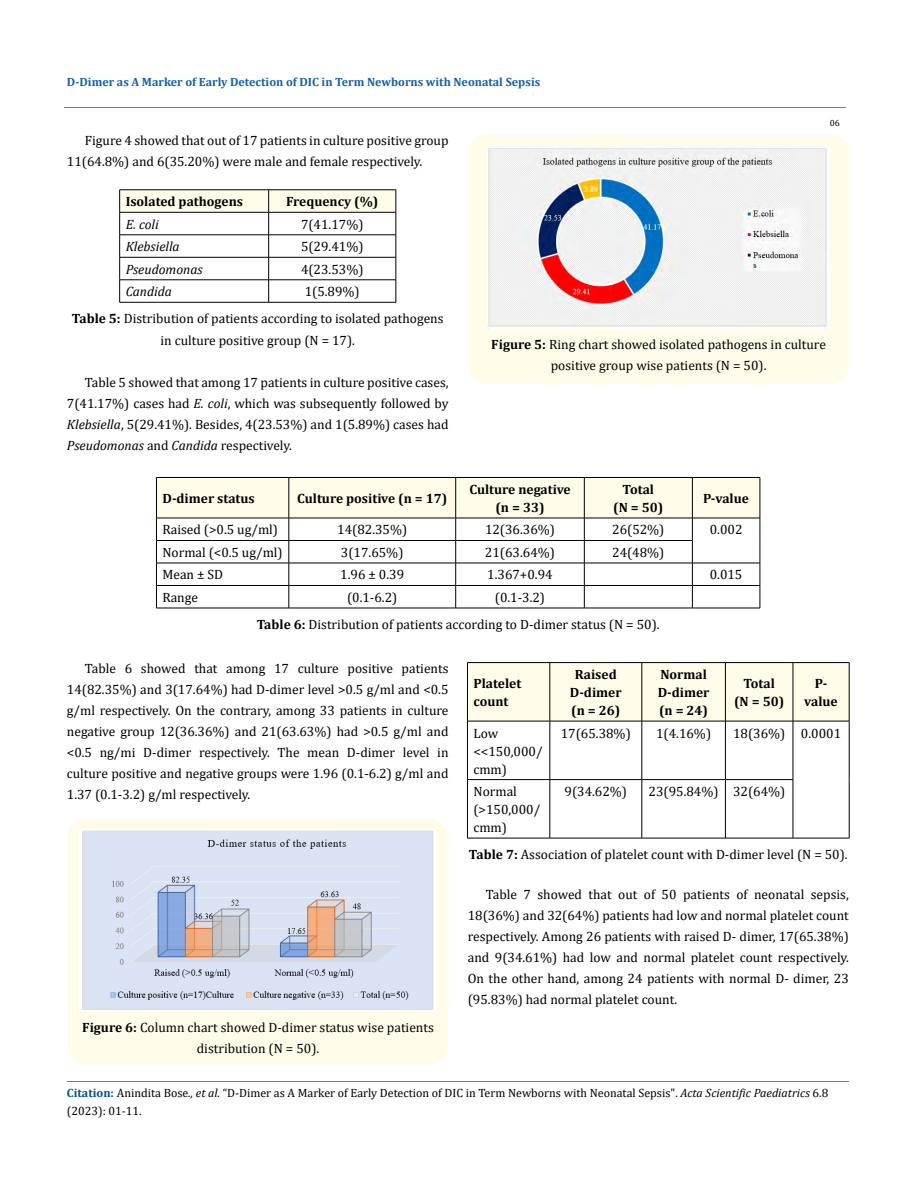
<style>
.page{position:relative;width:917px;height:1188px;background:#fff}
.page>*{position:absolute;margin:0;border:0;box-sizing:border-box;transform-origin:0 0}
.t1{font:13.5px/21px "Cambria";color:#000}
.t2{font:700 13.5px/18px "Cambria";color:#000;text-align:center}
.t3{font:italic 13.5px "Cambria";color:#000}
.t4{font:12px/18px "Cambria";color:#000}
.t5{font:700 12px "Cambria";color:#1560a6}
.t6{font:9px "Cambria";color:#000}
.s1{font-weight:700}
.s2{font-style:italic}
.s3{font-weight:700;color:#035089}
</style>
<div class="page">
<svg style="left:119px;top:190px;width:277px;height:112px"></svg>
<hr style="left:119px;top:302px;width:150px;height:1px;background:#000">
<hr style="left:269px;top:302px;width:127px;height:1px;background:#000">
<div style="left:468px;top:135px;width:380px;height:249px;background:#fffde9;border-radius:18px"></div>
<img style="left:487px;top:147px;width:342px;height:183px">
<svg style="left:156px;top:477px;width:604px;height:131px"></svg>
<hr style="left:156px;top:608px;width:133px;height:1px;background:#000">
<hr style="left:289px;top:608px;width:166px;height:1px;background:#000">
<hr style="left:455px;top:608px;width:129px;height:1px;background:#000">
<hr style="left:584px;top:608px;width:108px;height:1px;background:#000">
<hr style="left:692px;top:608px;width:68px;height:1px;background:#000">
<div style="left:67px;top:819px;width:381px;height:245px;background:#fffde9;border-radius:18px"></div>
<div style="left:468px;top:663px;width:380px;height:58px;background:#fffde9"></div>
<hr style="left:467px;top:662px;width:83px;height:1px;background:#000">
<hr style="left:467px;top:663px;width:1px;height:58px;background:#000">
<hr style="left:550px;top:662px;width:91px;height:1px;background:#000">
<hr style="left:549px;top:663px;width:1px;height:58px;background:#000">
<hr style="left:641px;top:662px;width:84px;height:1px;background:#000">
<hr style="left:641px;top:663px;width:1px;height:58px;background:#000">
<hr style="left:725px;top:662px;width:68px;height:1px;background:#000">
<hr style="left:725px;top:663px;width:1px;height:58px;background:#000">
<hr style="left:793px;top:662px;width:56px;height:1px;background:#000">
<hr style="left:792px;top:663px;width:1px;height:58px;background:#000">
<hr style="left:848px;top:663px;width:1px;height:58px;background:#000">
<hr style="left:467px;top:721px;width:83px;height:1px;background:#000">
<hr style="left:467px;top:721px;width:1px;height:58px;background:#000">
<hr style="left:550px;top:721px;width:91px;height:1px;background:#000">
<hr style="left:549px;top:721px;width:1px;height:58px;background:#000">
<hr style="left:641px;top:721px;width:84px;height:1px;background:#000">
<hr style="left:641px;top:721px;width:1px;height:58px;background:#000">
<hr style="left:725px;top:721px;width:68px;height:1px;background:#000">
<hr style="left:725px;top:721px;width:1px;height:58px;background:#000">
<hr style="left:793px;top:721px;width:56px;height:1px;background:#000">
<hr style="left:792px;top:721px;width:1px;height:58px;background:#000">
<hr style="left:848px;top:721px;width:1px;height:59px;background:#000">
<hr style="left:467px;top:779px;width:83px;height:1px;background:#000">
<hr style="left:467px;top:780px;width:1px;height:58px;background:#000">
<hr style="left:550px;top:779px;width:91px;height:1px;background:#000">
<hr style="left:549px;top:780px;width:1px;height:58px;background:#000">
<hr style="left:641px;top:779px;width:84px;height:1px;background:#000">
<hr style="left:641px;top:780px;width:1px;height:58px;background:#000">
<hr style="left:725px;top:779px;width:68px;height:1px;background:#000">
<hr style="left:725px;top:780px;width:1px;height:58px;background:#000">
<hr style="left:792px;top:780px;width:1px;height:58px;background:#000">
<hr style="left:848px;top:780px;width:1px;height:58px;background:#000">
<hr style="left:467px;top:838px;width:83px;height:1px;background:#000">
<hr style="left:550px;top:838px;width:91px;height:1px;background:#000">
<hr style="left:641px;top:838px;width:84px;height:1px;background:#000">
<hr style="left:725px;top:838px;width:68px;height:1px;background:#000">
<hr style="left:793px;top:838px;width:56px;height:1px;background:#000">
<hr style="left:64px;top:108px;width:781px;height:1px;background:#e05d1a">
<hr style="left:67px;top:1082px;width:781px;height:1px;background:#e05d1a">
<img style="left:80px;top:830px;width:356px;height:181px">
<p class="t5" style="left:67px;top:73px;width:475px">D-Dimer as A Marker of Early Detection of DIC in Term Newborns with Neonatal Sepsis</p>
<p class="t6" style="left:829px;top:118px;width:11px">06</p>
<p class="t1" style="left:67px;top:130px;width:383px;text-indent:18px">Figure 4 showed that out of 17 patients in culture positive group<br>11(64.8%) and 6(35.20%) were male and female respectively.</p>
<p class="t2" style="left:126px;top:192px;width:119px">Isolated pathogens</p>
<p class="t2" style="left:286px;top:192px;width:94px">Frequency (%)</p>
<p class="t3" style="left:126px;top:215px;width:35px">E. coli</p>
<p class="t1" style="left:301px;top:214px;width:64px">7(41.17%)</p>
<p class="t3" style="left:126px;top:237px;width:56px">Klebsiella</p>
<p class="t1" style="left:301px;top:236px;width:64px">5(29.41%)</p>
<p class="t3" style="left:126px;top:260px;width:79px">Pseudomonas</p>
<p class="t1" style="left:301px;top:259px;width:64px">4(23.53%)</p>
<p class="t3" style="left:126px;top:282px;width:48px">Candida</p>
<p class="t1" style="left:72px;top:278px;width:373px;line-height:27.2px;text-indent:233px">1(5.89%)<br><span class="s1">Table 5:</span> Distribution of patients according to isolated pathogens</p>
<p class="t1" style="left:160px;top:329px;width:196px">in culture positive group (N = 17).</p>
<p class="t1" style="left:67px;top:372px;width:383px;text-align:justify;text-indent:18px">Table 5 showed that among 17 patients in culture positive cases, 7(41.17%) cases had <span class="s2">E. coli</span>, which was subsequently followed by <span class="s2">Klebsiella</span>, 5(29.41%). Besides, 4(23.53%) and 1(5.89%) cases had <span class="s2">Pseudomonas</span> and <span class="s2">Candida</span> respectively.</p>
<p class="t1" style="left:491px;top:334px;width:336px;text-align:center"><span class="s1">Figure 5:</span> Ring chart showed isolated pathogens in culture positive group wise patients (N = 50).</p>
<p class="t2" style="left:162px;top:489px;width:94px">D-dimer status</p>
<p class="t2" style="left:297px;top:489px;width:152px">Culture positive (n = 17)</p>
<p class="t2" style="left:469px;top:480px;width:103px">Culture negative (n = 33)</p>
<p class="t2" style="left:613px;top:480px;width:52px">Total<br>(N = 50)</p>
<p class="t2" style="left:703px;top:489px;width:47px">P-value</p>
<p class="t1" style="left:162px;top:519px;width:117px">Raised (&gt;0.5 ug/ml)</p>
<p class="t1" style="left:337px;top:519px;width:71px">14(82.35%)</p>
<p class="t1" style="left:485px;top:519px;width:71px">12(36.36%)</p>
<p class="t1" style="left:612px;top:519px;width:54px">26(52%)</p>
<p class="t1" style="left:709px;top:519px;width:34px">0.002</p>
<p class="t1" style="left:162px;top:542px;width:122px">Normal (&lt;0.5 ug/ml)</p>
<p class="t1" style="left:341px;top:542px;width:64px">3(17.65%)</p>
<p class="t1" style="left:485px;top:542px;width:71px">21(63.64%)</p>
<p class="t1" style="left:612px;top:542px;width:54px">24(48%)</p>
<p class="t1" style="left:162px;top:564px;width:62px">Mean ± SD</p>
<p class="t1" style="left:340px;top:564px;width:65px">1.96 ± 0.39</p>
<p class="t1" style="left:487px;top:564px;width:67px">1.367+0.94</p>
<p class="t1" style="left:709px;top:564px;width:34px">0.015</p>
<p class="t1" style="left:162px;top:587px;width:37px">Range</p>
<p class="t1" style="left:347px;top:587px;width:52px">(0.1-6.2)</p>
<p class="t1" style="left:257px;top:584px;width:404px;line-height:27.2px;text-indent:238px">(0.1-3.2)<br><span class="s1">Table 6:</span> Distribution of patients according to D-dimer status (N = 50).</p>
<p class="t1" style="left:67px;top:658px;width:383px;text-align:justify;text-indent:18px">Table 6 showed that among 17 culture positive patients 14(82.35%) and 3(17.64%) had D-dimer level &gt;0.5 g/ml and &lt;0.5 g/ml respectively. On the contrary, among 33 patients in culture negative group 12(36.36%) and 21(63.63%) had &gt;0.5 g/ml and &lt;0.5 ng/mi D-dimer respectively. The mean D-dimer level in culture positive and negative groups were 1.96 (0.1-6.2) g/ml and 1.37 (0.1-3.2) g/ml respectively.</p>
<p class="t2" style="left:473px;top:674px;width:49px;text-align:left">Platelet count</p>
<p class="t2" style="left:570px;top:665px;width:53px">Raised<br>D-dimer (n = 26)</p>
<p class="t2" style="left:657px;top:665px;width:53px;text-align:left">Normal<br>D-dimer (n = 24)</p>
<p class="t2" style="left:734px;top:674px;width:52px">Total<br>(N = 50)</p>
<p class="t2" style="left:804px;top:674px;width:35px">P&shy;value</p>
<p class="t1" style="left:473px;top:724px;width:71px;line-height:18px">Low &lt;&lt;150,000/ cmm)</p>
<p class="t1" style="left:561px;top:722px;width:71px">17(65.38%)</p>
<p class="t1" style="left:656px;top:722px;width:57px">1(4.16%)</p>
<p class="t1" style="left:733px;top:722px;width:110px">18(36%) 0.0001</p>
<p class="t1" style="left:473px;top:782px;width:68px;line-height:18px">Normal (&gt;150,000/ cmm)</p>
<p class="t1" style="left:564px;top:781px;width:64px">9(34.62%)</p>
<p class="t1" style="left:648px;top:781px;width:138px">23(95.84%) 32(64%)</p>
<p class="t1" style="left:469px;top:844px;width:380px"><span class="s1">Table 7:</span> Association of platelet count with D-dimer level (N = 50).</p>
<p class="t1" style="left:468px;top:884px;width:382px;text-align:justify;text-indent:18px">Table 7 showed that out of 50 patients of neonatal sepsis, 18(36%) and 32(64%) patients had low and normal platelet count respectively. Among 26 patients with raised D- dimer, 17(65.38%) and 9(34.61%) had low and normal platelet count respectively.<br>On the other hand, among 24 patients with normal D- dimer, 23 (95.83%) had normal platelet count.</p>
<p class="t1" style="left:82px;top:1017px;width:353px;text-align:center"><span class="s1">Figure 6:</span> Column chart showed D-dimer status wise patients distribution (N = 50).</p>
<p class="t4" style="left:67px;top:1084px;width:763px"><span class="s3">Citation:</span> Anindita Bose<span class="s2">., et al.</span> “D-Dimer as A Marker of Early Detection of DIC in Term Newborns with Neonatal Sepsis". <span class="s2">Acta Scientific Paediatrics</span> 6.8 (2023): 01-11.</p>
</div>
